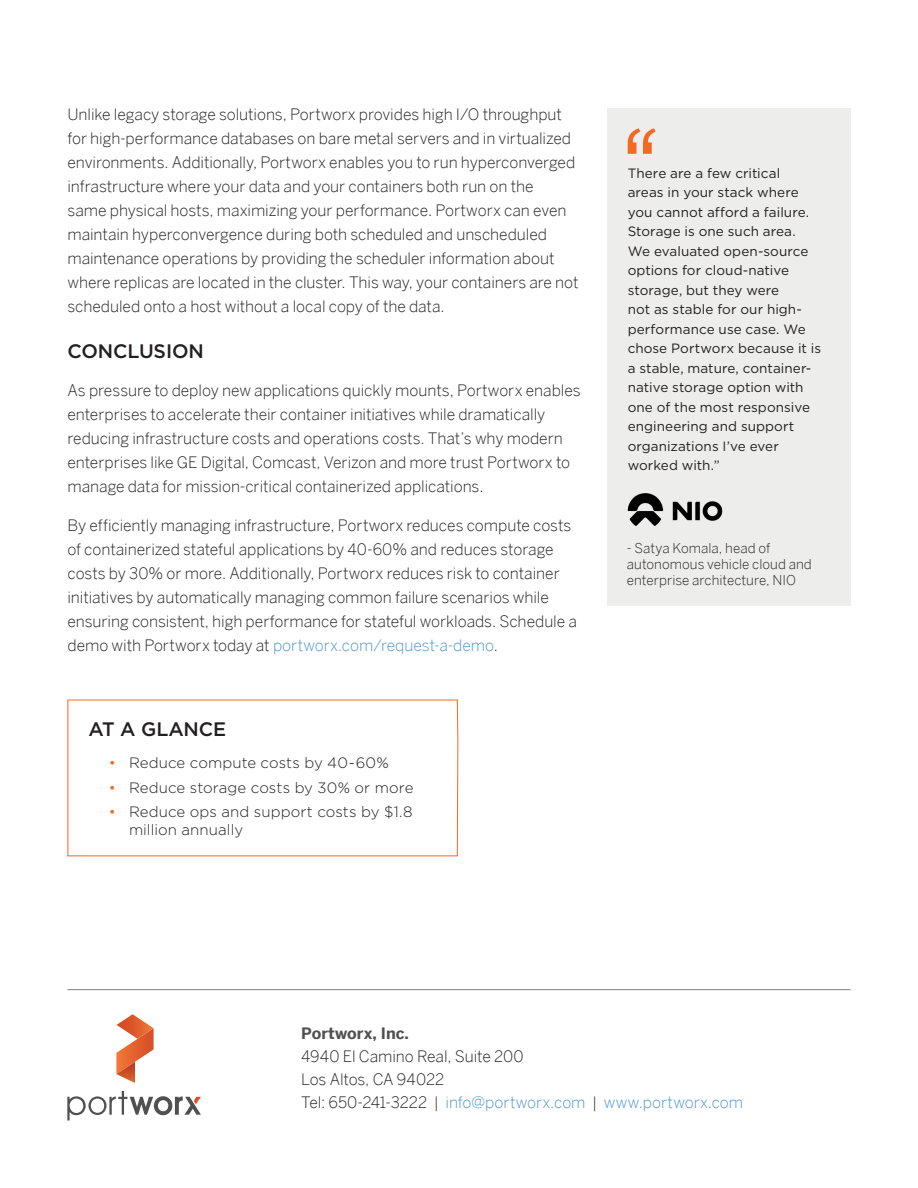
<style>
.page{position:relative;width:918px;height:1188px;background:#fff}
.page>*{position:absolute;margin:0;border:0;box-sizing:border-box;transform-origin:0 0}
.Head_2{font:500 19.5px "Gotham";letter-spacing:-.005em;color:#231f20}
.Body_Text_Normal{font:300 15.75px/24px "Benton Sans";letter-spacing:-.005em;color:#231f20}
.t1{font:300 15.75px "Benton Sans";letter-spacing:-.005em;color:#4a94d1}
.t2{font:700 15.75px "Benton Sans";letter-spacing:-.005em;color:#505052}
.t3{font:300 15px/18px "Gotham";letter-spacing:.005em;color:#231f20}
.t4{font:13.5px/19.5px "Gotham";letter-spacing:.005em;color:#231f20}
.Body_Text_Normal-2{font:300 13.5px/16.2px "Benton Sans";letter-spacing:.005em;color:#231f20}
.s1{color:#4a94d1}
.s2{color:#f36921}
.s3{color:#231f20}
</style>
<div class="page">
<svg style="left:68px;top:1091px;width:133px;height:29px"></svg>
<svg style="left:116px;top:1014px;width:38px;height:69px"></svg>
<hr style="left:68px;top:989px;width:782px;height:1px;background:#808080">
<div style="left:607px;top:108px;width:243px;height:497px;background:#ededec"></div>
<svg style="left:628px;top:128px;width:28px;height:26px"></svg>
<img style="left:627px;top:493px;width:96px;height:33px">
<svg style="left:67px;top:699px;width:392px;height:158px"></svg>
<p class="Body_Text_Normal" style="left:68px;top:103px;width:513px">Unlike legacy storage solutions, Portworx provides high I/O throughput for high-performance databases on bare metal servers and in virtualized environments. Additionally, Portworx enables you to run hyperconverged infrastructure where your data and your containers both run on the<br>same physical hosts, maximizing your performance. Portworx can even maintain hyperconvergence during both scheduled and unscheduled maintenance operations by providing the scheduler information about where replicas are located in the cluster. This way, your containers are not scheduled onto a host without a local copy of the data.</p>
<p class="Head_2" style="left:68px;top:338px;width:138px">CONCLUSION</p>
<p class="Body_Text_Normal" style="left:68px;top:378px;width:515px">As pressure to deploy new applications quickly mounts, Portworx enables enterprises to accelerate their container initiatives while dramatically reducing infrastructure costs and operations costs. That’s why modern enterprises like GE Digital, Comcast, Verizon and more trust Portworx to manage data for mission-critical containerized applications.</p>
<p class="Body_Text_Normal" style="left:68px;top:513px;width:511px">By efficiently managing infrastructure, Portworx reduces compute costs of containerized stateful applications by 40-60% and reduces storage costs by 30% or more. Additionally, Portworx reduces risk to container initiatives by automatically managing common failure scenarios while ensuring consistent, high performance for stateful workloads. Schedule a demo with Portworx today at <span class="s1">portworx.com/request-a-demo</span>.</p>
<p class="Head_2" style="left:88px;top:717px;width:139px">AT A GLANCE</p>
<p class="t3" style="left:109px;top:753px;width:281px"><span class="s2">•</span> Reduce compute costs by 40-60%</p>
<p class="t3" style="left:109px;top:778px;width:306px"><span class="s2">•</span> Reduce storage costs by 30% or more</p>
<p class="t3" style="left:129px;top:803px;width:285px;text-indent:-20px"><span class="s2">•</span> Reduce ops and support costs by $1.8 million annually</p>
<p class="t4" style="left:628px;top:163px;width:195px">There are a few critical<br>areas in your stack where you cannot afford a failure.<br>Storage is one such area.<br>We evaluated open-source options for cloud-native storage, but they were<br>not as stable for our high&shy;performance use case. We chose Portworx because it is a stable, mature, container&shy;native storage option with one of the most responsive engineering and support organizations I’ve ever worked with.”</p>
<p class="Body_Text_Normal-2" style="left:627px;top:540px;width:186px">- Satya Komala, head of autonomous vehicle cloud and enterprise architecture, NIO</p>
<p class="t2" style="left:301px;top:1023px;width:109px">Portworx, Inc.</p>
<p class="Body_Text_Normal" style="left:301px;top:1044px;width:224px">4940 El Camino Real, Suite 200</p>
<p class="Body_Text_Normal" style="left:301px;top:1067px;width:145px">Los Altos, CA 94022</p>
<p class="t1" style="left:301px;top:1093px;width:443px"><span class="s3">Tel: 650-241-3222 |</span> info@portworx.com <span class="s3">|</span> www.portworx.com</p>
</div>
